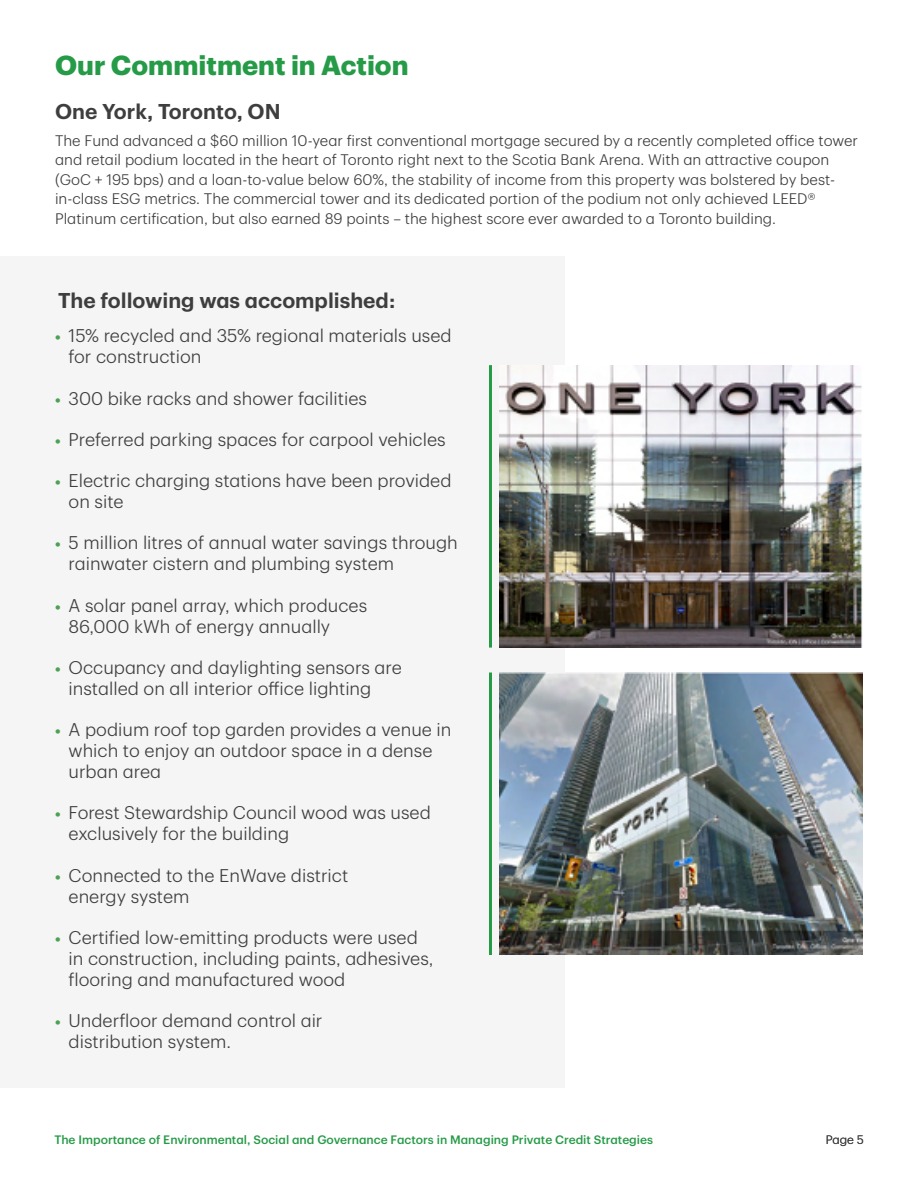
<style>
.page{position:relative;width:918px;height:1188px;background:#fff}
.page>*{position:absolute;margin:0;border:0;box-sizing:border-box;transform-origin:0 0}
.t1{font:700 27px "TD Graphik";color:#269b47}
.t2{font:600 21px "TD Graphik";color:#3e3e3f}
.t3{font:300 18px/21px "TD Graphik";color:#3e3e3f}
.t4{font:300 15px/19.5px "TD Graphik";color:#3e3e3f}
.t5{font:500 12px "TD Graphik";color:#269b47}
.t6{font:300 12px "TD Graphik";color:#3e3e3f}
.s1{font-weight:700;font-size:15px;color:#4ca153}
</style>
<div class="page">
<div style="left:0;top:256px;width:565px;height:832px;background:#f5f5f6"></div>
<hr style="left:489px;top:365px;width:3px;height:283px;background:#269b47">
<hr style="left:489px;top:673px;width:3px;height:282px;background:#269b47">
<img style="left:500px;top:365px;width:362px;height:283px">
<img style="left:499px;top:673px;width:363px;height:282px">
<h3 class="t1" style="left:55px;top:44px;width:355px">Our Commitment in Action</h3>
<h4 class="t2" style="left:55px;top:96px;width:227px">One York, Toronto, ON</h4>
<p class="t4" style="left:55px;top:129px;width:804px">The Fund advanced a $60 million 10-year first conventional mortgage secured by a recently completed office tower and retail podium located in the heart of Toronto right next to the Scotia Bank Arena. With an attractive coupon (GoC + 195 bps) and a loan-to-value below 60%, the stability of income from this property was bolstered by best&shy;in-class ESG metrics. The commercial tower and its dedicated portion of the podium not only achieved LEED® Platinum certification, but also earned 89 points – the highest score ever awarded to a Toronto building.</p>
<h4 class="t2" style="left:58px;top:284px;width:339px">The following was accomplished:</h4>
<p class="t3" style="left:69px;top:324px;width:385px;text-indent:-14px"><span class="s1">•</span> 15% recycled and 35% regional materials used for construction</p>
<p class="t3" style="left:55px;top:386px;width:313px"><span class="s1">•</span> 300 bike racks and shower facilities</p>
<p class="t3" style="left:55px;top:427px;width:392px"><span class="s1">•</span> Preferred parking spaces for carpool vehicles</p>
<p class="t3" style="left:69px;top:469px;width:384px;text-indent:-14px"><span class="s1">•</span> Electric charging stations have been provided on site</p>
<p class="t3" style="left:69px;top:531px;width:391px;text-indent:-14px"><span class="s1">•</span> 5 million litres of annual water savings through rainwater cistern and plumbing system</p>
<p class="t3" style="left:69px;top:593px;width:300px;text-indent:-14px"><span class="s1">•</span> A solar panel array, which produces<br>86,000 kWh of energy annually</p>
<p class="t3" style="left:69px;top:655px;width:335px;text-indent:-14px"><span class="s1">•</span> Occupancy and daylighting sensors are installed on all interior office lighting</p>
<p class="t3" style="left:69px;top:718px;width:384px;text-indent:-14px"><span class="s1">•</span> A podium roof top garden provides a venue in which to enjoy an outdoor space in a dense urban area</p>
<p class="t3" style="left:69px;top:801px;width:364px;text-indent:-14px"><span class="s1">•</span> Forest Stewardship Council wood was used exclusively for the building</p>
<p class="t3" style="left:69px;top:863px;width:281px;text-indent:-14px"><span class="s1">•</span> Connected to the EnWave district energy system</p>
<p class="t3" style="left:69px;top:925px;width:366px;text-indent:-14px"><span class="s1">•</span> Certified low-emitting products were used in construction, including paints, adhesives, flooring and manufactured wood</p>
<p class="t3" style="left:69px;top:1009px;width:255px;text-indent:-14px"><span class="s1">•</span> Underfloor demand control air distribution system.</p>
<p class="t5" style="left:54px;top:1130px;width:600px">The Importance of Environmental, Social and Governance Factors in Managing Private Credit Strategies</p>
<p class="t6" style="left:826px;top:1131px;width:40px">Page 5</p>
</div>
